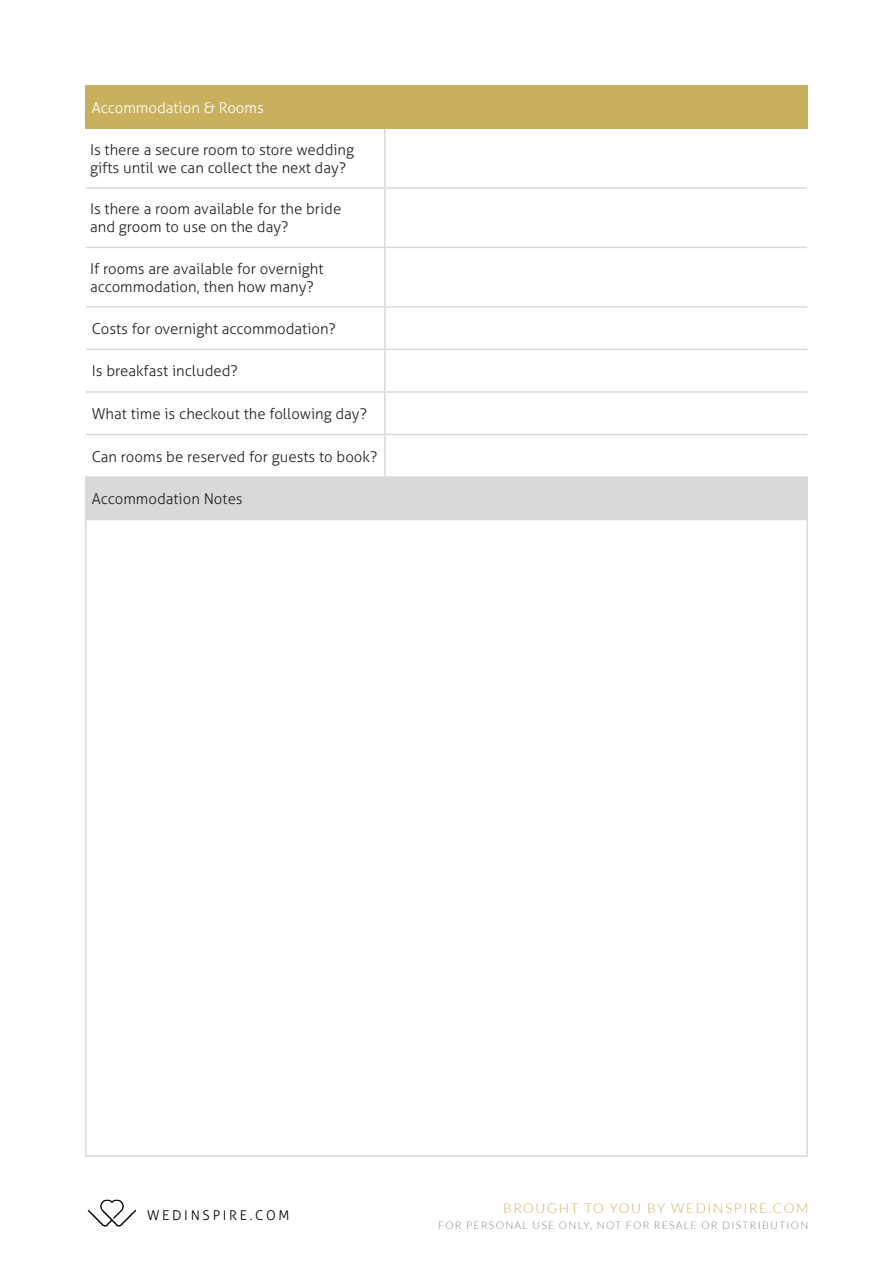
<style>
.page{position:relative;width:893px;height:1263px;background:#fff}
.page>*{position:absolute;margin:0;border:0;box-sizing:border-box;transform-origin:0 0}
.t1{font:300 15px/18px "Aller";color:#231f20}
.t2{font:300 15px "Aller";color:#fff}
.t3{font:300 13.5px "Lato";letter-spacing:.12em;color:#c9b05c}
.t4{font:300 13.5px "Aller";letter-spacing:.2em;color:#000}
.t5{font:300 10.5px "Lato";letter-spacing:.12em;color:#808285}
</style>
<div class="page">
<img style="left:87px;top:1199px;width:50px;height:28px">
<div style="left:86px;top:86px;width:299px;height:42px;background:#c9b05c"></div>
<div style="left:385px;top:86px;width:422px;height:42px;background:#c9b05c"></div>
<div style="left:86px;top:477px;width:299px;height:42px;background:#d8d9db"></div>
<div style="left:385px;top:477px;width:422px;height:42px;background:#d8d9db"></div>
<hr style="left:384px;top:129px;width:2px;height:58px;background:#d8d9db">
<hr style="left:86px;top:187px;width:299px;height:2px;background:#d8d9db">
<hr style="left:385px;top:187px;width:422px;height:2px;background:#d8d9db">
<hr style="left:384px;top:189px;width:2px;height:58px;background:#d8d9db">
<hr style="left:86px;top:247px;width:299px;height:1px;background:#d8d9db">
<hr style="left:385px;top:247px;width:422px;height:1px;background:#d8d9db">
<hr style="left:384px;top:248px;width:2px;height:58px;background:#d8d9db">
<hr style="left:86px;top:306px;width:299px;height:2px;background:#d8d9db">
<hr style="left:385px;top:306px;width:422px;height:2px;background:#d8d9db">
<hr style="left:384px;top:308px;width:2px;height:41px;background:#d8d9db">
<hr style="left:86px;top:349px;width:299px;height:1px;background:#d8d9db">
<hr style="left:385px;top:349px;width:422px;height:1px;background:#d8d9db">
<hr style="left:384px;top:350px;width:2px;height:41px;background:#d8d9db">
<hr style="left:85px;top:520px;width:2px;height:635px;background:#d8d9db">
<hr style="left:806px;top:520px;width:2px;height:635px;background:#d8d9db">
<hr style="left:85px;top:1155px;width:300px;height:2px;background:#d8d9db">
<hr style="left:385px;top:1155px;width:423px;height:2px;background:#d8d9db">
<hr style="left:85px;top:85px;width:300px;height:2px;background:#c9b05c">
<hr style="left:85px;top:87px;width:2px;height:41px;background:#c9b05c">
<hr style="left:85px;top:128px;width:300px;height:1px;background:#c9b05c">
<hr style="left:385px;top:85px;width:423px;height:2px;background:#c9b05c">
<hr style="left:806px;top:87px;width:2px;height:41px;background:#c9b05c">
<hr style="left:385px;top:128px;width:423px;height:1px;background:#c9b05c">
<hr style="left:85px;top:476px;width:300px;height:2px;background:#d8d9db">
<hr style="left:85px;top:478px;width:2px;height:41px;background:#d8d9db">
<hr style="left:85px;top:519px;width:300px;height:1px;background:#d8d9db">
<hr style="left:385px;top:476px;width:423px;height:2px;background:#d8d9db">
<hr style="left:806px;top:478px;width:2px;height:41px;background:#d8d9db">
<hr style="left:385px;top:519px;width:423px;height:1px;background:#d8d9db">
<hr style="left:384px;top:393px;width:2px;height:41px;background:#d8d9db">
<hr style="left:86px;top:434px;width:299px;height:1px;background:#d8d9db">
<hr style="left:385px;top:434px;width:422px;height:1px;background:#d8d9db">
<hr style="left:384px;top:435px;width:2px;height:41px;background:#d8d9db">
<hr style="left:86px;top:391px;width:299px;height:2px;background:#d8d9db">
<hr style="left:385px;top:391px;width:422px;height:2px;background:#d8d9db">
<p class="t2" style="left:92px;top:98px;width:174px">Accommodation &amp; Rooms</p>
<p class="t1" style="left:90px;top:140px;width:266px">I s there a secure room to store wedding gifts until we can collect the next day?</p>
<p class="t1" style="left:90px;top:200px;width:253px">Is there a room available for the bride and groom to use on the day?</p>
<p class="t1" style="left:90px;top:259px;width:235px">If rooms are available for overnight accommodation, then how many?</p>
<p class="t1" style="left:92px;top:319px;width:245px">Costs for overnight accommodation?</p>
<p class="t1" style="left:92px;top:362px;width:148px">Is breakfast included?</p>
<p class="t1" style="left:92px;top:404px;width:277px">What time is checkout the following day?</p>
<p class="t1" style="left:92px;top:448px;width:287px">Can rooms be reserved for guests to book?</p>
<p class="t1" style="left:92px;top:489px;width:152px">Accommodation N otes</p>
<p class="t4" style="left:147px;top:1207px;width:144px">Wedinspire.com</p>
<p class="t3" style="left:503px;top:1201px;width:307px">BROUGHT TO YOU BY WEDINSPIRE.COM</p>
<p class="t5" style="left:438px;top:1220px;width:37px">FOR PERSON</p>
<p class="t5" style="left:515px;top:1220px;width:26px">AL USE</p>
<p class="t5" style="left:559px;top:1220px;width:47px">ON LY, NOT</p>
<p class="t5" style="left:626px;top:1220px;width:36px">FOR RES</p>
<p class="t5" style="left:676px;top:1220px;width:54px">ALE OR DISTRI</p>
<p class="t5" style="left:762px;top:1220px;width:17px">BUTION</p>
</div>
